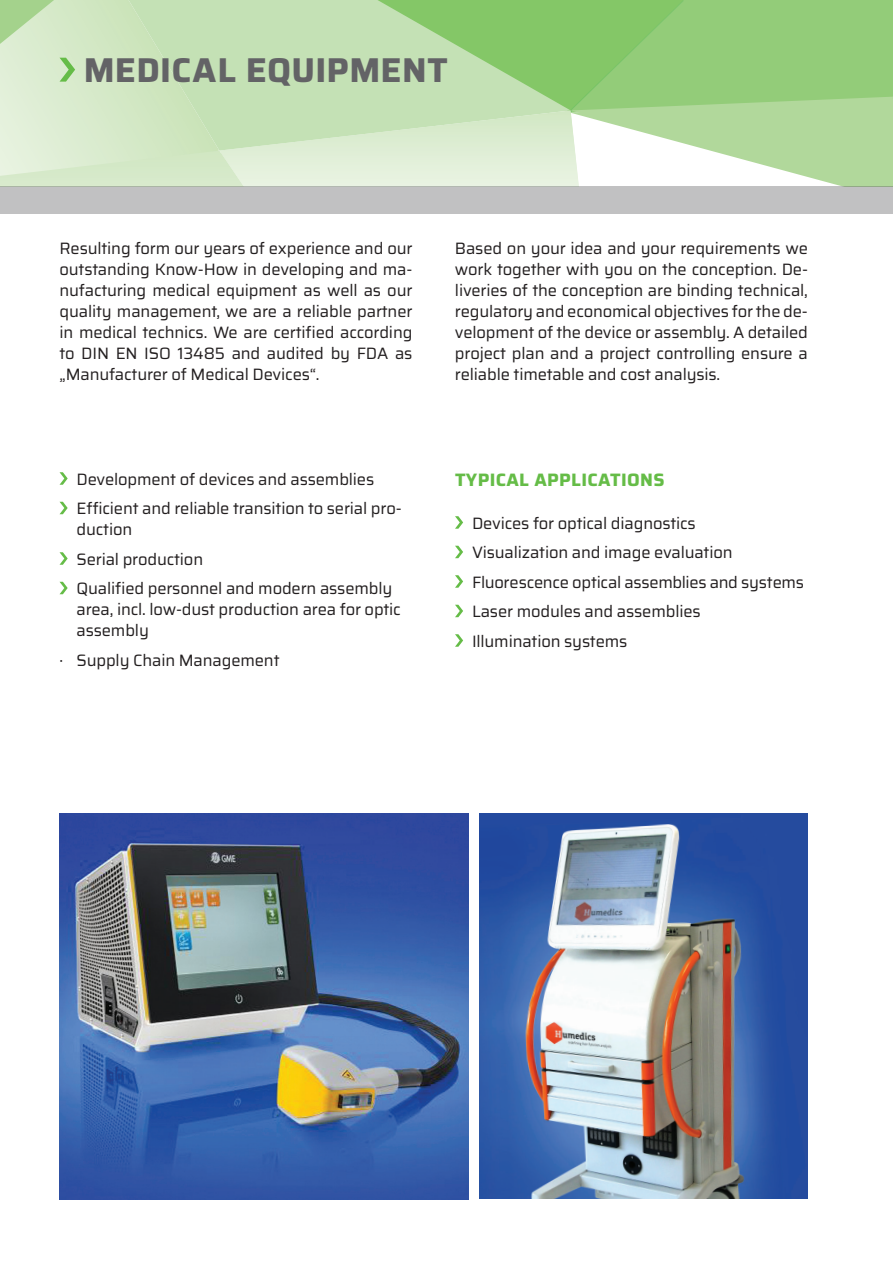
<style>
.page{position:relative;width:893px;height:1263px;background:#fff}
.page>*{position:absolute;margin:0;border:0;box-sizing:border-box;transform-origin:0 0}
.t1{font:700 34.5px "Saira";letter-spacing:.005em;color:#636366}
.t2{font:700 18px "Saira";letter-spacing:.02em;color:#65bc47}
.t3{font:16.5px/21px "Saira";letter-spacing:-.01em;color:#231f20}
</style>
<div class="page">
<svg style="left:219px;top:151px;width:155px;height:35px;background:#e3f0da"></svg>
<svg style="left:374px;top:0;width:519px;height:186px;background:#b1d99d"></svg>
<svg style="left:219px;top:0;width:352px;height:151px;background:#badda8"></svg>
<div style="left:0;top:186px;width:893px;height:28px;background:#c1c1c2"></div>
<img style="left:479px;top:813px;width:329px;height:385px">
<img style="left:60px;top:813px;width:409px;height:386px">
<svg style="left:0;top:0;width:219px;height:178px;background:#d1e7c3"></svg>
<svg style="left:455px;top:516px;width:8px;height:13px"></svg>
<svg style="left:455px;top:546px;width:8px;height:12px"></svg>
<svg style="left:455px;top:575px;width:8px;height:13px"></svg>
<svg style="left:455px;top:605px;width:8px;height:12px"></svg>
<svg style="left:455px;top:634px;width:8px;height:13px"></svg>
<svg style="left:60px;top:472px;width:8px;height:13px"></svg>
<svg style="left:60px;top:502px;width:8px;height:12px"></svg>
<svg style="left:60px;top:552px;width:8px;height:13px"></svg>
<svg style="left:60px;top:582px;width:8px;height:12px"></svg>
<h1 class="t1" style="left:84px;top:43px;width:365px">MEDICAL EQUIPMENT</h1>
<p class="t3" style="left:60px;top:237px;width:354px;text-align:justify">Resulting form our years of experience and our outstanding Know-How in developing and ma&shy;nufacturing medical equipment as well as our quality management, we are a reliable partner in medical technics. We are certified according to DIN EN ISO 13485 and audited by FDA as „Manufacturer of Medical Devices“.</p>
<p class="t3" style="left:77px;top:464px;width:327px;line-height:29.5px">Development of devices and assemblies<br>Efficient and reliable transition to serial pro-</p>
<p class="t3" style="left:77px;top:514px;width:317px;line-height:29.5px">duction<br>Serial production<br>Qualified personnel and modern assembly</p>
<p class="t3" style="left:77px;top:599px;width:326px">area, incl. low-dust production area for optic assembly</p>
<p class="t3" style="left:60px;top:649px;width:222px">· Supply Chain Management</p>
<p class="t3" style="left:455px;top:237px;width:354px;text-align:justify">Based on your idea and your requirements we work together with you on the conception. De&shy;liveries of the conception are binding technical, regulatory and economical objectives for the de&shy;velopment of the device or assembly. A detailed project plan and a project controlling ensure a reliable timetable and cost analysis.</p>
<p class="t2" style="left:455px;top:466px;width:211px">TYPICAL APPLICATIONS</p>
<p class="t3" style="left:472px;top:508px;width:333px;line-height:29.5px">Devices for optical diagnostics<br>Visualization and image evaluation Fluorescence optical assemblies and systems Laser modules and assemblies<br>Illumination systems</p>
</div>
